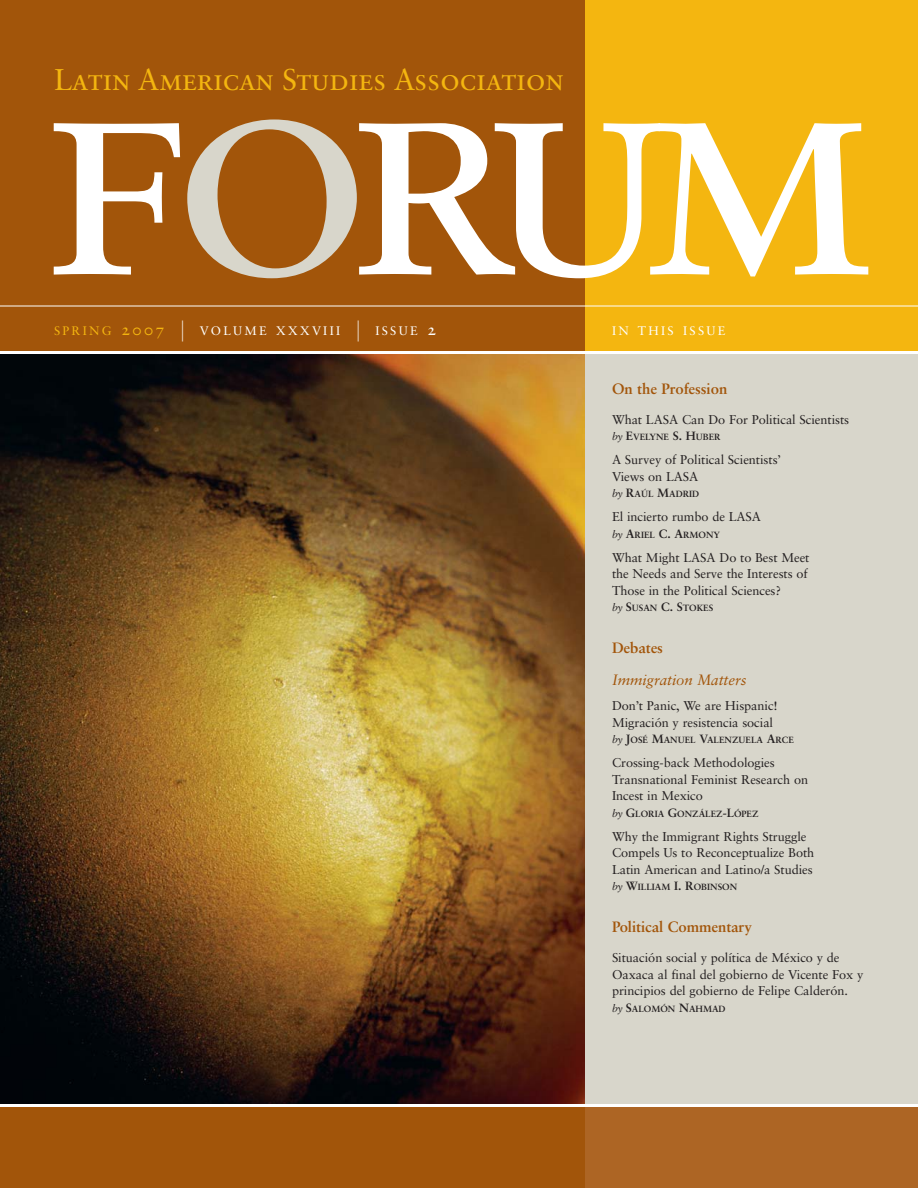
<style>
.page{position:relative;width:918px;height:1188px;background:#fff}
.page>*{position:absolute;margin:0;border:0;box-sizing:border-box;transform-origin:0 0}
.t1{font:309px "Sabon Roman SC";letter-spacing:-.095em;color:#fff}
.t2{font:30px "Sabon Roman SC";letter-spacing:-.01em;color:#f4b610}
.t3{font:15px "Sabon Bold Os F";letter-spacing:-.005em;color:#a2550a}
.t4{font:italic 15px "Sabon";letter-spacing:-.005em;color:#a2550a}
.t5{font:12.75px/16.5px "Sabon Roman Os F";letter-spacing:-.005em;color:#231f20}
.t6{font:12.75px/16.5px "Sabon";letter-spacing:-.005em;color:#231f20}
.t7{font:12.3px "Sabon Roman SC";letter-spacing:.185em;color:#fff}
.t8{font:12.3px "Sabon Roman SC";letter-spacing:.185em;color:#f4b610}
.t9{font:700 9px "Sabon";color:#231f20}
.s1{color:#d8d6cb}
.s2{font-size:16.5px}
.s3{font-size:21px}
.s4{font-family:"Sabon Italic Os F";font-weight:400;font-size:10.5px}
.s5{font-size:12px}
</style>
<div class="page">
<img style="left:0;top:354px;width:585px;height:750px">
<div style="left:0;top:1107px;width:585px;height:81px;background:#a2550a"></div>
<div style="left:585px;top:354px;width:333px;height:750px;background:#d8d6cb"></div>
<div style="left:585px;top:1107px;width:333px;height:81px;background:#ad6524"></div>
<div style="left:0;top:0;width:585px;height:351px;background:#a2550a"></div>
<div style="left:585px;top:0;width:333px;height:351px;background:#f4b610"></div>
<hr style="left:0;top:306px;width:918px;height:1px;background:#fff">
<h2 class="t2" style="left:54px;top:67px;width:511px">Latin American Studies Association</h2>
<h1 class="t1" style="left:39px;top:39px;width:842px">f<span class="s1">o</span>rum</h1>
<p class="t8" style="left:54px;top:325px;width:112px">SPRING <span class="s2">2007</span></p>
<p class="t7" style="left:182px;top:325px;width:160px"><span class="s3">|</span> VOLUME XXXVIII</p>
<p class="t7" style="left:357px;top:325px;width:81px"><span class="s3">|</span> ISSUE <span class="s2">2</span></p>
<p class="t7" style="left:612px;top:325px;width:115px">IN THIS ISSUE</p>
<p class="t3" style="left:612px;top:382px;width:117px">On the Profession</p>
<p class="t5" style="left:612px;top:412px;width:239px">What LASA Can Do For Political Scientists</p>
<p class="t9" style="left:612px;top:434px;width:110px"><span class="s4">by</span> <span class="s5">E</span>VELYNE <span class="s5">S. H</span>UBER</p>
<p class="t5" style="left:612px;top:453px;width:171px">A Survey of Political Scientists’<br>Views on LASA</p>
<p class="t9" style="left:612px;top:491px;width:89px"><span class="s4">by</span> <span class="s5">R</span>AÚL <span class="s5">M</span>ADRID</p>
<p class="t5" style="left:612px;top:510px;width:151px">El incierto rumbo de LASA</p>
<p class="t9" style="left:612px;top:531px;width:110px"><span class="s4">by</span> <span class="s5">A</span>RIEL <span class="s5">C. A</span>RMONY</p>
<p class="t5" style="left:612px;top:550px;width:199px">What Might LASA Do to Best Meet the Needs and Serve the Interests of<br>Those in the Political Sciences?</p>
<p class="t9" style="left:612px;top:605px;width:103px"><span class="s4">by</span> <span class="s5">S</span>USAN <span class="s5">C. S</span>TOKES</p>
<p class="t3" style="left:612px;top:642px;width:53px">Debates</p>
<p class="t4" style="left:612px;top:673px;width:136px">Immigration Matters</p>
<p class="t5" style="left:612px;top:699px;width:167px">Don’t Panic, We are Hispanic!<br>Migración y resistencia social</p>
<p class="t9" style="left:612px;top:737px;width:183px"><span class="s4">by</span> <span class="s5">J</span>OSÉ <span class="s5">M</span>ANUEL <span class="s5">V</span>ALENZUELA <span class="s5">A</span>RCE</p>
<p class="t5" style="left:612px;top:756px;width:198px">Crossing-back Methodologies<br>Transnational Feminist Research on<br>Incest in Mexico</p>
<p class="t9" style="left:612px;top:810px;width:148px"><span class="s4">by</span> <span class="s5">G</span>LORIA <span class="s5">G</span>ONZÁLEZ<span class="s5">-L</span>ÓPEZ</p>
<p class="t5" style="left:612px;top:829px;width:204px">Why the Immigrant Rights Struggle<br>Compels Us to Reconceptualize Both<br>Latin American and Latino/a Studies</p>
<p class="t9" style="left:612px;top:884px;width:127px"><span class="s4">by</span> <span class="s5">W</span>ILLIAM <span class="s5">I. R</span>OBINSON</p>
<p class="t3" style="left:612px;top:921px;width:141px">Political Commentary</p>
<p class="t6" style="left:612px;top:951px;width:253px">Situación social y política de México y de<br>Oaxaca al final del gobierno de Vicente Fox y principios del gobierno de Felipe Calderón.</p>
<p class="t9" style="left:612px;top:1005px;width:115px"><span class="s4">by</span> <span class="s5">S</span>ALOMÓN <span class="s5">N</span>AHMAD</p>
</div>
